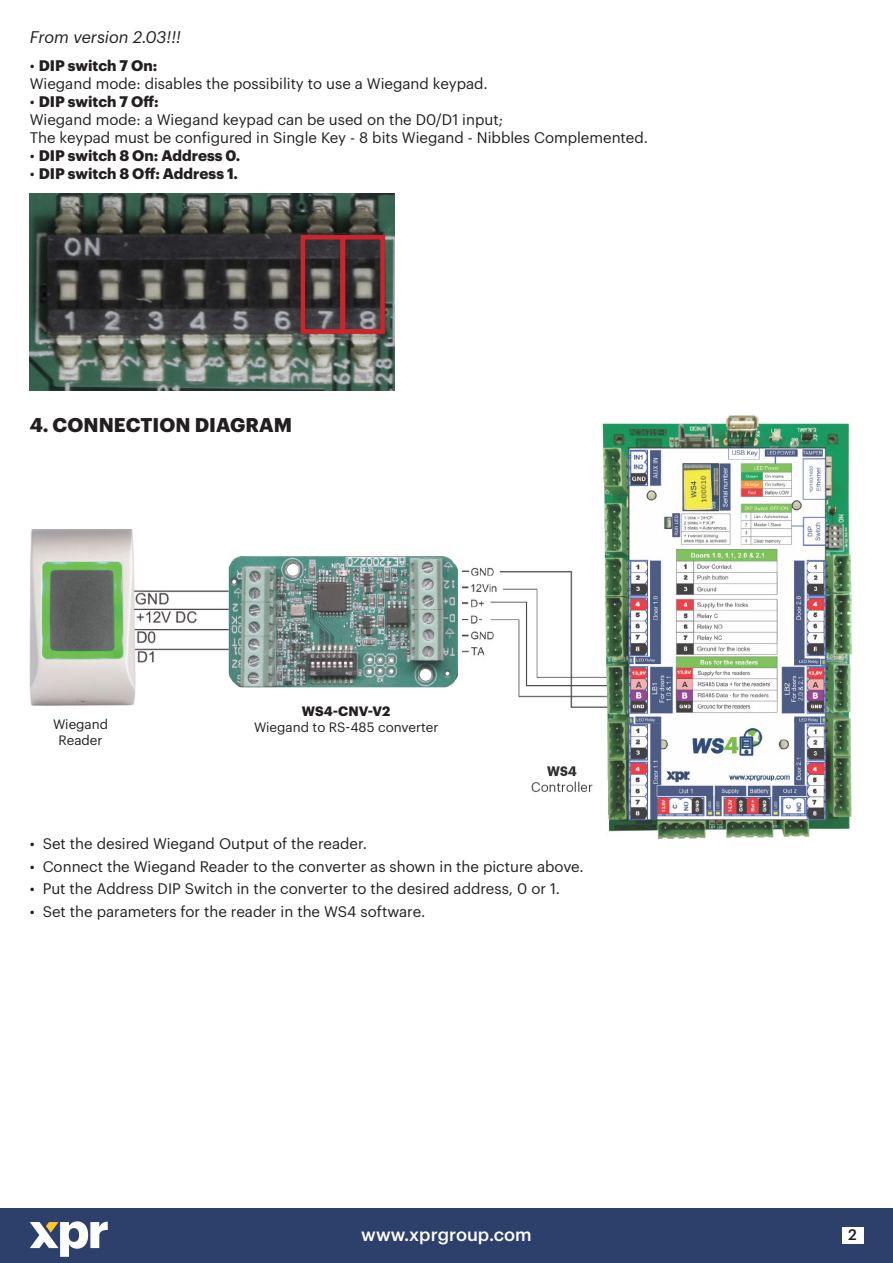
<style>
.page{position:relative;width:893px;height:1263px;background:#fff}
.page>*{position:absolute;margin:0;border:0;box-sizing:border-box;transform-origin:0 0}
.megunaslov{font:700 19.5px "Graphik";letter-spacing:.005em;color:#231f20}
.t1{font:500 18px "Graphik";color:#fff}
.megunaslov-2{font:italic 16.5px "Graphik";color:#231f20}
._12medjunaslov{font:15px "Graphik";color:#231f20}
._12medjunaslov-2{font:700 15px "Graphik";color:#231f20}
.t2{font:500 15px "Graphik";color:#231f20}
._12medjunaslov-3{font:13.35px "Graphik";color:#231f20}
._12medjunaslov-4{font:700 13.35px "Graphik";color:#231f20}
.s1{font-weight:400}
</style>
<div class="page">
<div style="left:0;top:1209px;width:893px;height:54px;background:#2d406c"></div>
<div style="left:842px;top:1228px;width:21px;height:16px;background:#fff"></div>
<svg style="left:30px;top:1221px;width:78px;height:36px"></svg>
<img style="left:29px;top:529px;width:192px;height:177px">
<img style="left:469px;top:415px;width:383px;height:424px">
<img style="left:30px;top:194px;width:364px;height:197px">
<img style="left:221px;top:556px;width:248px;height:132px">
<div style="left:301px;top:235px;width:44px;height:99px;border:4px solid #d1232a"></div>
<div style="left:340px;top:235px;width:45px;height:99px;border:4px solid #d1232a"></div>
<p class="megunaslov-2" style="left:30px;top:25px;width:153px">From version 2.03!!!</p>
<p class="_12medjunaslov-2" style="left:30px;top:54px;width:129px"><span class="s1">•</span> DIP switch 7 On:</p>
<p class="_12medjunaslov" style="left:30px;top:72px;width:460px">Wiegand mode: disables the possibility to use a Wiegand keypad.</p>
<p class="_12medjunaslov-2" style="left:30px;top:90px;width:130px"><span class="s1">•</span> DIP switch 7 Off:</p>
<p class="_12medjunaslov" style="left:30px;top:108px;width:475px">Wiegand mode: a Wiegand keypad can be used on the D0/D1 input;</p>
<p class="_12medjunaslov" style="left:30px;top:126px;width:620px">The keypad must be configured in Single Key - 8 bits Wiegand - Nibbles Complemented.</p>
<p class="_12medjunaslov-2" style="left:30px;top:144px;width:212px"><span class="s1">•</span> DIP switch 8 On: Address 0.</p>
<p class="_12medjunaslov-2" style="left:30px;top:162px;width:210px"><span class="s1">•</span> DIP switch 8 Off: Address 1.</p>
<p class="megunaslov" style="left:30px;top:409px;width:264px">4. CONNECTION DIAGRAM</p>
<p class="_12medjunaslov-3" style="left:53px;top:714px;width:57px">Wiegand</p>
<p class="_12medjunaslov-3" style="left:59px;top:730px;width:45px">Reader</p>
<p class="_12medjunaslov-4" style="left:302px;top:700px;width:90px">WS4-CNV-V2</p>
<p class="_12medjunaslov-3" style="left:254px;top:717px;width:186px">Wiegand to RS-485 converter</p>
<p class="_12medjunaslov" style="left:30px;top:832px;width:339px">• Set the desired Wiegand Output of the reader.</p>
<p class="_12medjunaslov" style="left:30px;top:855px;width:555px">• Connect the Wiegand Reader to the converter as shown in the picture above.</p>
<p class="_12medjunaslov" style="left:30px;top:877px;width:532px">• Put the Address DIP Switch in the converter to the desired address, 0 or 1.</p>
<p class="_12medjunaslov" style="left:30px;top:900px;width:397px">• Set the parameters for the reader in the WS4 software.</p>
<p class="t1" style="left:361px;top:1221px;width:172px">www.xprgroup.com</p>
<p class="t2" style="left:848px;top:1223px;width:10px">2</p>
</div>
